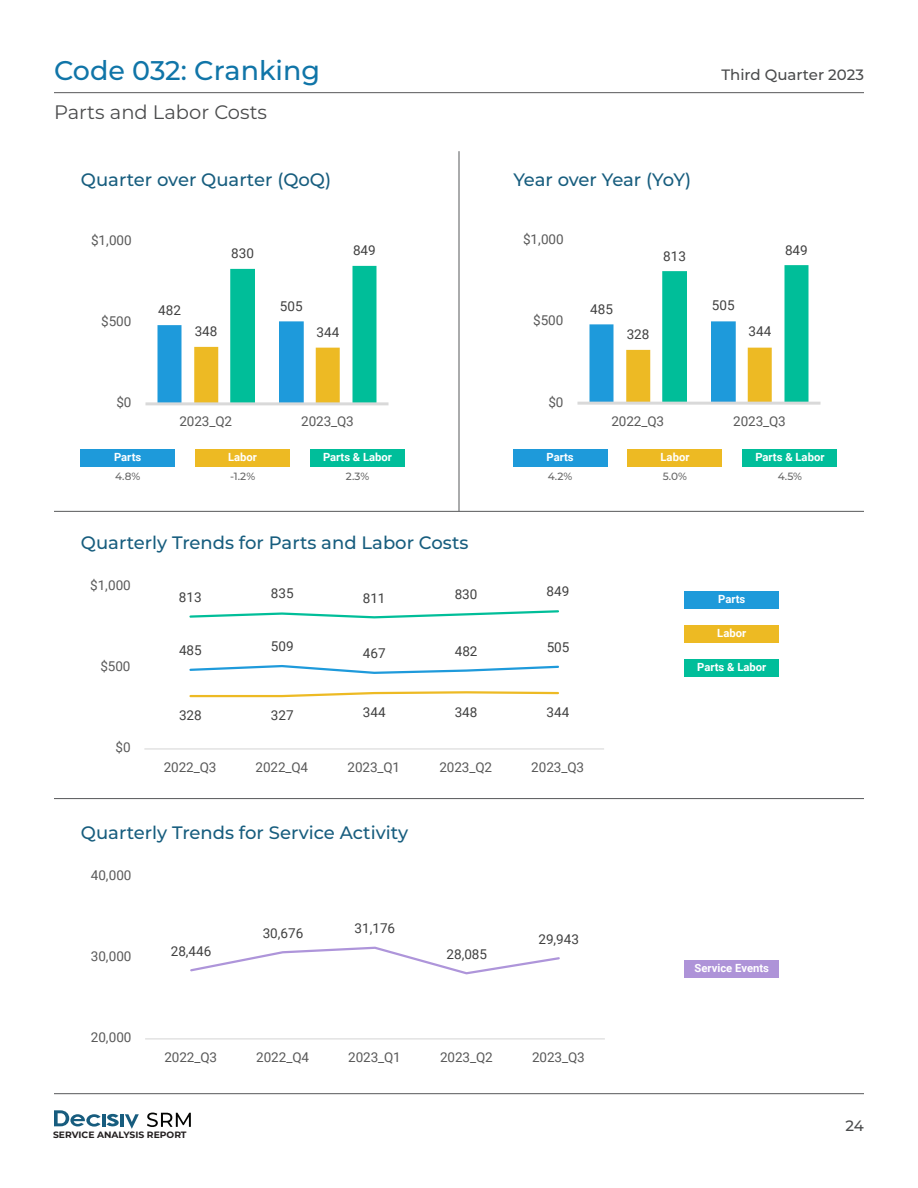
<style>
.page{position:relative;width:918px;height:1188px;background:#fff}
.page>*{position:absolute;margin:0;border:0;box-sizing:border-box;transform-origin:0 0}
.t1{font:500 27px "Montserrat";color:#1075a8}
.t2{font:19.5px "Montserrat";color:#4b4c4d}
.t3{font:500 18px "Montserrat";color:#175d7e}
.t4{font:500 15px "Montserrat";color:#4b4c4d}
.t5{font:13.5px "Roboto";letter-spacing:-.005em;color:#595959}
.t6{font:13.5px "Roboto";color:#404040}
.t7{font:700 11.25px "Roboto";color:#fff}
.t8{font:500 10.5px "Montserrat";color:#666}
.t9{font:700 9.15px "Montserrat";color:#231f20}
</style>
<div class="page">
<hr style="left:54px;top:92px;width:810px;height:1px;background:#57585a">
<hr style="left:54px;top:1093px;width:810px;height:1px;background:#57585a">
<svg style="left:125px;top:1114px;width:14px;height:15px"></svg>
<hr style="left:120px;top:1114px;width:4px;height:12px;background:#175c7e">
<svg style="left:54px;top:1110px;width:65px;height:17px"></svg>
<svg style="left:147px;top:1113px;width:44px;height:14px"></svg>
<div style="left:685px;top:591px;width:94px;height:18px;background:#1e9ada"></div>
<div style="left:685px;top:625px;width:94px;height:18px;background:#edba23"></div>
<div style="left:685px;top:659px;width:94px;height:18px;background:#00be9a"></div>
<div style="left:685px;top:960px;width:94px;height:18px;background:#ae93d8"></div>
<div style="left:81px;top:449px;width:94px;height:17px;background:#1e9ada"></div>
<div style="left:513px;top:449px;width:94px;height:17px;background:#1e9ada"></div>
<div style="left:196px;top:449px;width:94px;height:17px;background:#edba23"></div>
<div style="left:628px;top:449px;width:94px;height:17px;background:#edba23"></div>
<div style="left:310px;top:449px;width:95px;height:17px;background:#00be9a"></div>
<div style="left:743px;top:449px;width:94px;height:17px;background:#00be9a"></div>
<hr style="left:459px;top:151px;width:1px;height:360px;background:#57585a">
<hr style="left:54px;top:511px;width:810px;height:1px;background:#57585a">
<hr style="left:54px;top:798px;width:810px;height:1px;background:#57585a">
<svg style="left:158px;top:266px;width:218px;height:136px"></svg>
<hr style="left:146px;top:402px;width:242px;height:3px;background:#d9d9d9">
<svg style="left:590px;top:265px;width:218px;height:137px"></svg>
<hr style="left:578px;top:402px;width:242px;height:3px;background:#d9d9d9">
<hr style="left:144px;top:748px;width:460px;height:2px;background:#d9d9d9">
<svg style="left:189px;top:665px;width:370px;height:9px"></svg>
<svg style="left:189px;top:691px;width:370px;height:7px"></svg>
<svg style="left:189px;top:610px;width:370px;height:9px"></svg>
<hr style="left:145px;top:1038px;width:460px;height:1px;background:#d9d9d9">
<svg style="left:190px;top:946px;width:370px;height:29px"></svg>
<h1 class="t1" style="left:54px;top:52px;width:268px">Code 032: Cranking</h1>
<h2 class="t2" style="left:54px;top:98px;width:215px">Parts and Labor Costs</h2>
<h3 class="t3" style="left:81px;top:167px;width:252px">Quarter over Quarter (QoQ)</h3>
<h3 class="t3" style="left:513px;top:167px;width:180px">Year over Year (YoY)</h3>
<p class="t5" style="left:91px;top:231px;width:42px">$1,000</p>
<p class="t6" style="left:231px;top:243px;width:24px">830</p>
<p class="t6" style="left:353px;top:240px;width:24px">849</p>
<p class="t5" style="left:523px;top:230px;width:42px">$1,000</p>
<p class="t6" style="left:663px;top:246px;width:24px">813</p>
<p class="t4" style="left:721px;top:64px;width:144px">Third Quarter 2023</p>
<p class="t6" style="left:785px;top:240px;width:24px">849</p>
<p class="t5" style="left:101px;top:312px;width:32px">$500</p>
<p class="t5" style="left:116px;top:393px;width:17px">$0</p>
<p class="t6" style="left:158px;top:300px;width:24px">482</p>
<p class="t6" style="left:280px;top:297px;width:24px">505</p>
<p class="t6" style="left:195px;top:322px;width:24px">348</p>
<p class="t6" style="left:317px;top:323px;width:24px">344</p>
<p class="t5" style="left:179px;top:412px;width:54px">2023_Q2</p>
<p class="t5" style="left:301px;top:412px;width:54px">2023_Q3</p>
<p class="t5" style="left:533px;top:311px;width:32px">$500</p>
<p class="t5" style="left:548px;top:393px;width:17px">$0</p>
<p class="t6" style="left:590px;top:300px;width:24px">485</p>
<p class="t6" style="left:712px;top:296px;width:24px">505</p>
<p class="t6" style="left:627px;top:325px;width:24px">328</p>
<p class="t6" style="left:749px;top:322px;width:24px">344</p>
<p class="t5" style="left:611px;top:412px;width:54px">2022_Q3</p>
<p class="t5" style="left:733px;top:412px;width:54px">2023_Q3</p>
<p class="t7" style="left:114px;top:449px;width:29px">Parts</p>
<p class="t7" style="left:228px;top:449px;width:30px">Labor</p>
<p class="t7" style="left:323px;top:449px;width:71px">Parts &amp; Labor</p>
<p class="t7" style="left:546px;top:449px;width:29px">Parts</p>
<p class="t7" style="left:661px;top:449px;width:30px">Labor</p>
<p class="t7" style="left:755px;top:449px;width:71px">Parts &amp; Labor</p>
<p class="t8" style="left:115px;top:469px;width:27px">4.8%</p>
<p class="t8" style="left:230px;top:469px;width:27px">-1.2%</p>
<p class="t8" style="left:346px;top:469px;width:25px">2.3%</p>
<p class="t8" style="left:548px;top:469px;width:26px">4.2%</p>
<p class="t8" style="left:663px;top:469px;width:26px">5.0%</p>
<p class="t8" style="left:778px;top:469px;width:26px">4.5%</p>
<h3 class="t3" style="left:81px;top:530px;width:389px">Quarterly Trends for Parts and Labor Costs</h3>
<p class="t5" style="left:90px;top:576px;width:42px">$1,000</p>
<p class="t5" style="left:100px;top:657px;width:32px">$500</p>
<p class="t5" style="left:116px;top:738px;width:17px">$0</p>
<p class="t6" style="left:179px;top:588px;width:24px">813</p>
<p class="t6" style="left:271px;top:584px;width:24px">835</p>
<p class="t6" style="left:363px;top:588px;width:24px">811</p>
<p class="t6" style="left:455px;top:585px;width:24px">830</p>
<p class="t6" style="left:547px;top:582px;width:24px">849</p>
<p class="t6" style="left:179px;top:641px;width:24px">485</p>
<p class="t6" style="left:271px;top:637px;width:24px">509</p>
<p class="t6" style="left:363px;top:644px;width:24px">467</p>
<p class="t6" style="left:455px;top:642px;width:24px">482</p>
<p class="t6" style="left:547px;top:638px;width:24px">505</p>
<p class="t6" style="left:179px;top:705px;width:24px">328</p>
<p class="t6" style="left:271px;top:705px;width:24px">327</p>
<p class="t6" style="left:363px;top:703px;width:24px">344</p>
<p class="t6" style="left:455px;top:702px;width:24px">348</p>
<p class="t6" style="left:547px;top:703px;width:24px">344</p>
<p class="t5" style="left:164px;top:758px;width:54px">2022_Q3</p>
<p class="t5" style="left:256px;top:758px;width:54px">2022_Q4</p>
<p class="t5" style="left:348px;top:758px;width:54px">2023_Q1</p>
<p class="t5" style="left:439px;top:758px;width:54px">2023_Q2</p>
<p class="t5" style="left:531px;top:758px;width:54px">2023_Q3</p>
<h3 class="t3" style="left:81px;top:820px;width:329px">Quarterly Trends for Service Activity</h3>
<p class="t5" style="left:91px;top:866px;width:42px">40,000</p>
<p class="t5" style="left:91px;top:947px;width:42px">30,000</p>
<p class="t5" style="left:91px;top:1028px;width:42px">20,000</p>
<p class="t6" style="left:171px;top:941px;width:42px">28,446</p>
<p class="t6" style="left:263px;top:923px;width:42px">30,676</p>
<p class="t6" style="left:355px;top:919px;width:42px">31,176</p>
<p class="t6" style="left:447px;top:944px;width:42px">28,085</p>
<p class="t6" style="left:538px;top:929px;width:42px">29,943</p>
<p class="t5" style="left:164px;top:1048px;width:54px">2022_Q3</p>
<p class="t5" style="left:256px;top:1048px;width:54px">2022_Q4</p>
<p class="t5" style="left:348px;top:1048px;width:54px">2023_Q1</p>
<p class="t5" style="left:440px;top:1048px;width:54px">2023_Q2</p>
<p class="t5" style="left:532px;top:1048px;width:54px">2023_Q3</p>
<p class="t9" style="left:53px;top:1128px;width:135px">SERVICE ANALYSIS REPORT</p>
<p class="t7" style="left:718px;top:591px;width:29px">Parts</p>
<p class="t7" style="left:717px;top:625px;width:30px">Labor</p>
<p class="t7" style="left:697px;top:659px;width:71px">Parts &amp; Labor</p>
<p class="t7" style="left:695px;top:960px;width:76px">Service Events</p>
<p class="t4" style="left:846px;top:1116px;width:20px">24</p>
</div>
